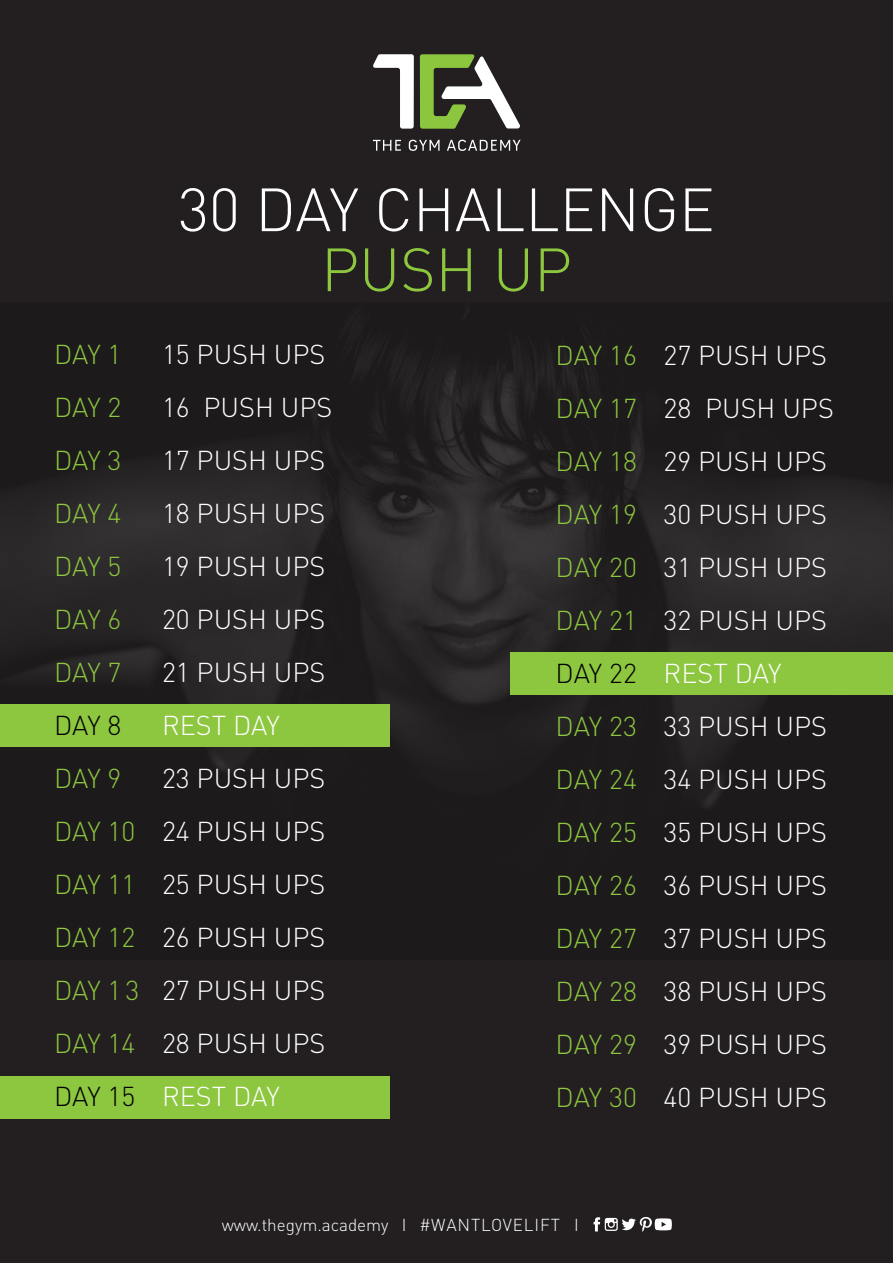
<style>
.page{position:relative;width:893px;height:1263px;background:#fff}
.page>*{position:absolute;margin:0;border:0;box-sizing:border-box;transform-origin:0 0}
.t1{font:300 60px "DIN";color:#fff}
.t2{font:300 60px "DIN";color:#8dc63f}
.t3{font:300 27px "DIN";color:#fff}
.t4{font:300 27px "DIN";letter-spacing:-.025em;color:#8dc63f}
.t5{font:300 27px "DIN";color:#000}
.t6{font:300 17.1px "DIN";color:#fff}
.s1{color:#8dc63f}
.s2{color:#000}
</style>
<div class="page">
<div style="left:0;top:0;width:893px;height:1262px;background:#231f20"></div>
<svg style="left:373px;top:54px;width:41px;height:75px"></svg>
<svg style="left:420px;top:54px;width:100px;height:75px"></svg>
<svg style="left:373px;top:140px;width:28px;height:11px"></svg>
<svg style="left:409px;top:140px;width:31px;height:11px"></svg>
<svg style="left:447px;top:140px;width:74px;height:11px"></svg>
<div style="left:510px;top:652px;width:383px;height:43px;background:#8dc63f"></div>
<div style="left:0;top:1076px;width:390px;height:43px;background:#8dc63f"></div>
<div style="left:0;top:704px;width:390px;height:42px;background:#8dc63f"></div>
<svg style="left:593px;top:1217px;width:79px;height:15px"></svg>
<p class="t1" style="left:178px;top:173px;width:538px">30 DAY CHALLENGE</p>
<p class="t2" style="left:321px;top:233px;width:252px">PUSH UP</p>
<p class="t4" style="left:54px;top:338px;width:69px">DAY 1</p>
<p class="t3" style="left:162px;top:338px;width:165px">15 PUSH UPS</p>
<p class="t4" style="left:54px;top:391px;width:69px">DAY 2</p>
<p class="t3" style="left:162px;top:391px;width:172px">16 PUSH UPS</p>
<p class="t4" style="left:54px;top:444px;width:69px">DAY 3</p>
<p class="t3" style="left:162px;top:444px;width:165px">17 PUSH UPS</p>
<p class="t4" style="left:54px;top:497px;width:69px">DAY 4</p>
<p class="t3" style="left:162px;top:497px;width:165px">18 PUSH UPS</p>
<p class="t4" style="left:54px;top:550px;width:69px">DAY 5</p>
<p class="t3" style="left:162px;top:550px;width:165px">19 PUSH UPS</p>
<p class="t4" style="left:54px;top:603px;width:69px">DAY 6</p>
<p class="t3" style="left:162px;top:603px;width:165px">20 PUSH UPS</p>
<p class="t4" style="left:54px;top:656px;width:69px">DAY 7</p>
<p class="t3" style="left:162px;top:656px;width:165px">21 PUSH UPS</p>
<p class="t5" style="left:54px;top:709px;width:69px">DAY 8</p>
<p class="t3" style="left:162px;top:709px;width:119px">REST DAY</p>
<p class="t4" style="left:54px;top:762px;width:69px">DAY 9</p>
<p class="t3" style="left:162px;top:762px;width:165px">23 PUSH UPS</p>
<p class="t3" style="left:54px;top:815px;width:273px"><span class="s1">DAY 10</span> 24 PUSH UPS</p>
<p class="t3" style="left:54px;top:868px;width:273px"><span class="s1">DAY 11</span> 25 PUSH UPS</p>
<p class="t3" style="left:54px;top:921px;width:273px"><span class="s1">DAY 12</span> 26 PUSH UPS</p>
<p class="t3" style="left:54px;top:974px;width:273px"><span class="s1">DAY 1 3</span> 27 PUSH UPS</p>
<p class="t3" style="left:54px;top:1027px;width:273px"><span class="s1">DAY 14</span> 28 PUSH UPS</p>
<p class="t3" style="left:54px;top:1080px;width:227px"><span class="s2">DAY 15</span> REST DAY</p>
<p class="t3" style="left:556px;top:339px;width:273px"><span class="s1">DAY 16</span> 27 PUSH UPS</p>
<p class="t3" style="left:556px;top:392px;width:280px"><span class="s1">DAY 17</span> 28 PUSH UPS</p>
<p class="t3" style="left:556px;top:445px;width:273px"><span class="s1">DAY 18</span> 29 PUSH UPS</p>
<p class="t3" style="left:556px;top:498px;width:273px"><span class="s1">DAY 19</span> 30 PUSH UPS</p>
<p class="t3" style="left:556px;top:551px;width:273px"><span class="s1">DAY 20</span> 31 PUSH UPS</p>
<p class="t3" style="left:556px;top:604px;width:273px"><span class="s1">DAY 21</span> 32 PUSH UPS</p>
<p class="t3" style="left:556px;top:657px;width:227px"><span class="s2">DAY 22</span> REST DAY</p>
<p class="t3" style="left:556px;top:710px;width:273px"><span class="s1">DAY 23</span> 33 PUSH UPS</p>
<p class="t3" style="left:556px;top:763px;width:273px"><span class="s1">DAY 24</span> 34 PUSH UPS</p>
<p class="t3" style="left:556px;top:816px;width:273px"><span class="s1">DAY 25</span> 35 PUSH UPS</p>
<p class="t3" style="left:556px;top:869px;width:273px"><span class="s1">DAY 26</span> 36 PUSH UPS</p>
<p class="t3" style="left:556px;top:922px;width:273px"><span class="s1">DAY 27</span> 37 PUSH UPS</p>
<p class="t3" style="left:556px;top:975px;width:273px"><span class="s1">DAY 28</span> 38 PUSH UPS</p>
<p class="t3" style="left:556px;top:1028px;width:273px"><span class="s1">DAY 29</span> 39 PUSH UPS</p>
<p class="t3" style="left:556px;top:1081px;width:273px"><span class="s1">DAY 30</span> 40 PUSH UPS</p>
<p class="t6" style="left:222px;top:1214px;width:359px">www.thegym.academy I #WANTLOVELIFT I</p>
</div>
